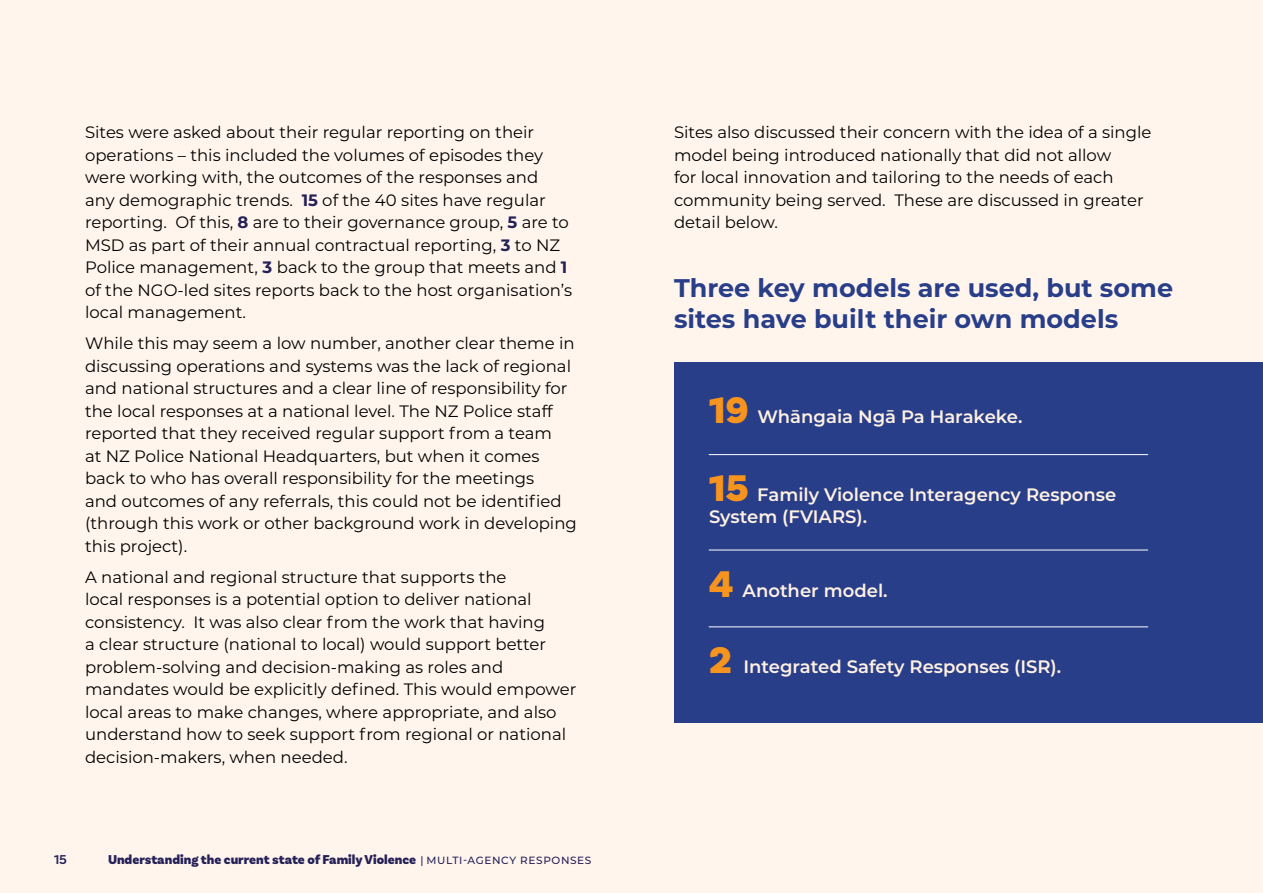
<style>
.page{position:relative;width:1263px;height:893px;background:#fff5ec}
.page>*{position:absolute;margin:0;border:0;box-sizing:border-box;transform-origin:0 0}
.t1{font:700 25.5px/30.6px "Montserrat";color:#283e89}
.t2{font:600 18px/21.6px "Montserrat";color:#fff1e2}
.t3{font:16.5px/22.5px "Montserrat";color:#000}
.t4{font:900 13.5px "Basic Sans";color:#252158}
.t5{font:600 13.5px "Basic Sans";color:#252158}
.s1{font-weight:700;color:#252158}
.s2{font-family:"Montserrat";font-weight:500;font-size:10.5px}
.s3{font-family:"Basic Sans";font-weight:900;font-size:39px;color:#f7941e}
</style>
<div class="page">
<div style="left:674px;top:363px;width:589px;height:360px;background:#283e89"></div>
<hr style="left:709px;top:454px;width:439px;height:1px;background:#fff">
<hr style="left:709px;top:550px;width:439px;height:1px;background:#fff">
<hr style="left:709px;top:627px;width:439px;height:1px;background:#fff">
<p class="t3" style="left:85px;top:121px;width:489px">Sites were asked about their regular reporting on their operations – this included the volumes of episodes they were working with, the outcomes of the responses and<br>any demographic trends. <span class="s1">15</span> of the 40 sites have regular reporting. Of this, <span class="s1">8</span> are to their governance group, <span class="s1">5</span> are to MSD as part of their annual contractual reporting, <span class="s1">3</span> to NZ Police management, <span class="s1">3</span> back to the group that meets and <span class="s1">1 </span>of the NGO-led sites reports back to the host organisation’s local management.</p>
<p class="t3" style="left:85px;top:332px;width:493px">While this may seem a low number, another clear theme in discussing operations and systems was the lack of regional and national structures and a clear line of responsibility for the local responses at a national level. The NZ Police staff reported that they received regular support from a team<br>at NZ Police National Headquarters, but when it comes back to who has overall responsibility for the meetings<br>and outcomes of any referrals, this could not be identified (through this work or other background work in developing this project).</p>
<p class="t3" style="left:85px;top:565px;width:493px">A national and regional structure that supports the<br>local responses is a potential option to deliver national consistency. It was also clear from the work that having<br>a clear structure (national to local) would support better problem-solving and decision-making as roles and mandates would be explicitly defined. This would empower local areas to make changes, where appropriate, and also understand how to seek support from regional or national decision-makers, when needed.</p>
<p class="t5" style="left:54px;top:851px;width:14px">15</p>
<p class="t4" style="left:108px;top:851px;width:485px">Understanding the current state of Family Violence <span class="s2">| MULTI-AGENCY RESPONSES</span></p>
<p class="t3" style="left:674px;top:121px;width:479px">Sites also discussed their concern with the idea of a single model being introduced nationally that did not allow<br>for local innovation and tailoring to the needs of each community being served. These are discussed in greater detail below.</p>
<h1 class="t1" style="left:674px;top:272px;width:501px">Three key models are used, but some sites have built their own models</h1>
<p class="t2" style="left:709px;top:405px;width:315px"><span class="s3">19</span> Whāngaia Ngā Pa Harakeke.</p>
<p class="t2" style="left:709px;top:483px;width:409px"><span class="s3">15</span> Family Violence Interagency Response<br>System (FVIARS).</p>
<p class="t2" style="left:709px;top:579px;width:180px"><span class="s3">4</span> Another model.</p>
<p class="t2" style="left:709px;top:655px;width:354px"><span class="s3">2</span> Integrated Safety Responses (ISR).</p>
</div>
